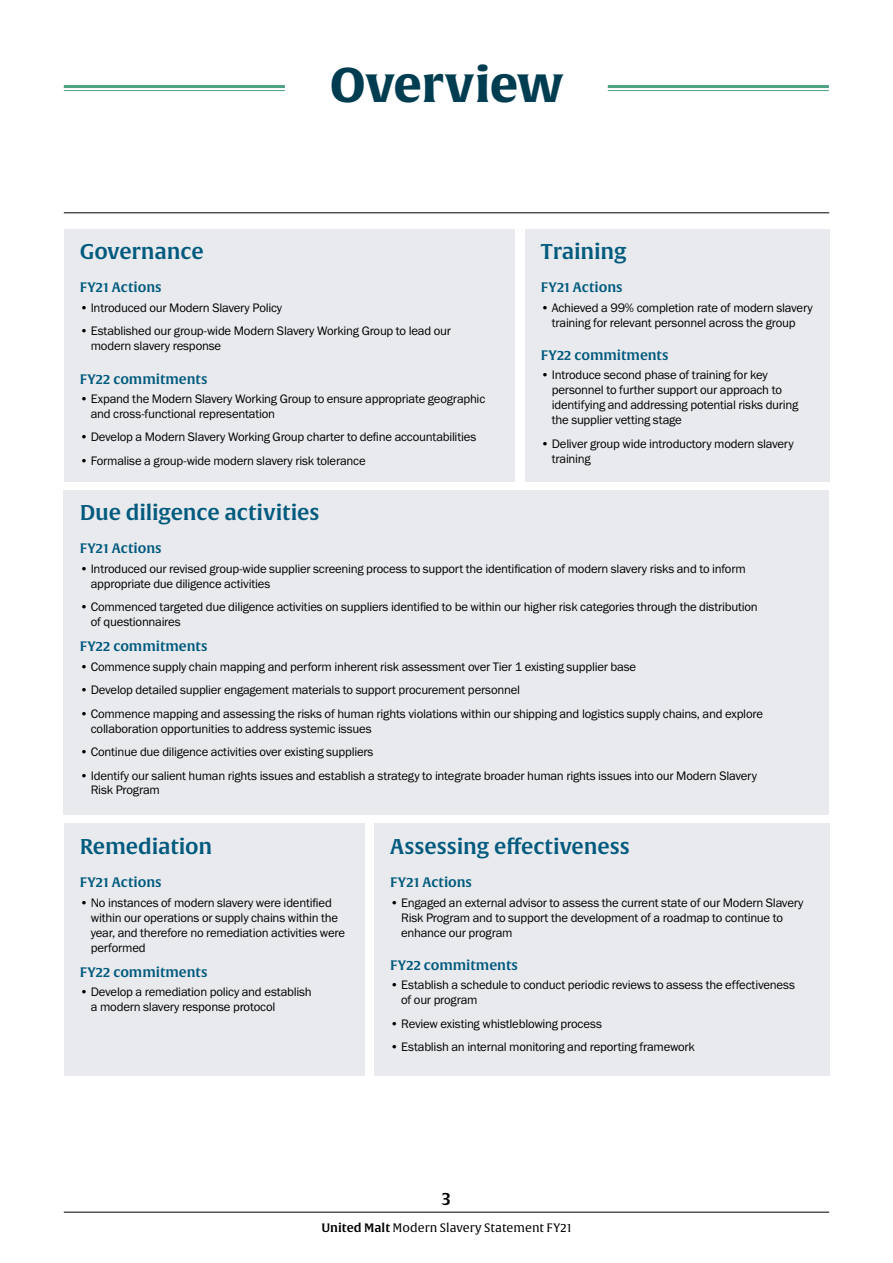
<style>
.page{position:relative;width:893px;height:1263px;background:#fff}
.page>*{position:absolute;margin:0;border:0;box-sizing:border-box;transform-origin:0 0}
.t1{font:700 48px "Alverata";letter-spacing:-.015em;color:#003d51}
.t2{font:21px "Alverata Sb";letter-spacing:-.01em;color:#005a7d}
.t3{font:16.5px "Alverata Sb";color:#000}
.t4{font:13.5px "Alverata Sb";color:#005a7d}
.t5{font:12.75px/15px "Franklin Gothic URW Boo";letter-spacing:-.015em;color:#000}
.t6{font:12px "Alverata";color:#000}
.s1{font-family:"Alverata Sb"}
</style>
<div class="page">
<hr style="left:64px;top:1212px;width:765px;height:1px;background:#000">
<hr style="left:608px;top:85px;width:221px;height:3px;background:#4ca281">
<hr style="left:608px;top:90px;width:221px;height:1px;background:#4ca281">
<hr style="left:64px;top:85px;width:221px;height:3px;background:#4ca281">
<hr style="left:64px;top:90px;width:221px;height:1px;background:#4ca281">
<div style="left:64px;top:229px;width:450px;height:252px;background:#e9eaee"></div>
<div style="left:374px;top:824px;width:455px;height:252px;background:#e9eaee"></div>
<div style="left:64px;top:490px;width:765px;height:324px;background:#e9eaee"></div>
<div style="left:525px;top:229px;width:304px;height:252px;background:#e9eaee"></div>
<div style="left:64px;top:824px;width:300px;height:252px;background:#e9eaee"></div>
<hr style="left:64px;top:213px;width:765px;height:1px;background:#000">
<h1 class="t1" style="left:330px;top:54px;width:235px">Overview</h1>
<h2 class="t2" style="left:80px;top:238px;width:125px">Governance</h2>
<p class="t4" style="left:80px;top:279px;width:83px">FY21 Actions</p>
<p class="t5" style="left:80px;top:300px;width:204px">• Introduced our Modern Slavery Policy</p>
<p class="t5" style="left:91px;top:323px;width:362px;text-indent:-11px">• Established our group-wide Modern Slavery Working Group to lead our modern slavery response</p>
<p class="t4" style="left:80px;top:371px;width:129px">FY22 commitments</p>
<p class="t5" style="left:91px;top:391px;width:396px;text-indent:-11px">• Expand the Modern Slavery Working Group to ensure appropriate geographic and cross-functional representation</p>
<p class="t5" style="left:80px;top:429px;width:398px">• Develop a Modern Slavery Working Group charter to define accountabilities</p>
<p class="t5" style="left:80px;top:453px;width:287px">• Formalise a group-wide modern slavery risk tolerance</p>
<h2 class="t2" style="left:541px;top:238px;width:87px">Training</h2>
<p class="t4" style="left:541px;top:279px;width:83px">FY21 Actions</p>
<p class="t5" style="left:541px;top:300px;width:273px;text-align:center">• Achieved a 99% completion rate of modern slavery training for relevant personnel across the group</p>
<p class="t4" style="left:541px;top:347px;width:129px">FY22 commitments</p>
<p class="t5" style="left:552px;top:367px;width:248px;text-indent:-11px">• Introduce second phase of training for key personnel to further support our approach to identifying and addressing potential risks during the supplier vetting stage</p>
<p class="t5" style="left:552px;top:436px;width:243px;text-indent:-11px">• Deliver group wide introductory modern slavery training</p>
<h2 class="t2" style="left:80px;top:499px;width:241px">Due diligence activities</h2>
<p class="t4" style="left:80px;top:540px;width:83px">FY21 Actions</p>
<p class="t5" style="left:91px;top:561px;width:656px;text-indent:-11px">• Introduced our revised group-wide supplier screening process to support the identification of modern slavery risks and to inform appropriate due diligence activities</p>
<p class="t5" style="left:91px;top:599px;width:669px;text-indent:-11px">• Commenced targeted due diligence activities on suppliers identified to be within our higher risk categories through the distribution of questionnaires</p>
<p class="t4" style="left:80px;top:638px;width:129px">FY22 commitments</p>
<p class="t5" style="left:80px;top:658px;width:558px">• Commence supply chain mapping and perform inherent risk assessment over Tier 1 existing supplier base</p>
<p class="t5" style="left:80px;top:682px;width:442px">• Develop detailed supplier engagement materials to support procurement personnel</p>
<p class="t5" style="left:91px;top:705px;width:674px;text-indent:-11px">• Commence mapping and assessing the risks of human rights violations within our shipping and logistics supply chains, and explore collaboration opportunities to address systemic issues</p>
<p class="t5" style="left:80px;top:744px;width:295px">• Continue due diligence activities over existing suppliers</p>
<p class="t5" style="left:91px;top:767px;width:668px;text-indent:-11px">• Identify our salient human rights issues and establish a strategy to integrate broader human rights issues into our Modern Slavery<br>Risk Program</p>
<h2 class="t2" style="left:80px;top:833px;width:134px">Remediation</h2>
<p class="t4" style="left:80px;top:874px;width:83px">FY21 Actions</p>
<p class="t5" style="left:91px;top:894px;width:256px;text-indent:-11px">• No instances of modern slavery were identified within our operations or supply chains within the year, and therefore no remediation activities were performed</p>
<p class="t4" style="left:80px;top:963px;width:129px">FY22 commitments</p>
<p class="t5" style="left:91px;top:984px;width:222px;text-indent:-11px">• Develop a remediation policy and establish a modern slavery response protocol</p>
<h2 class="t2" style="left:390px;top:833px;width:241px">Assessing effectiveness</h2>
<p class="t4" style="left:390px;top:874px;width:83px">FY21 Actions</p>
<p class="t5" style="left:401px;top:894px;width:404px;text-indent:-11px">• Engaged an external advisor to assess the current state of our Modern Slavery<br>Risk Program and to support the development of a roadmap to continue to enhance our program</p>
<p class="t4" style="left:390px;top:957px;width:129px">FY22 commitments</p>
<p class="t5" style="left:401px;top:977px;width:395px;text-indent:-11px">• Establish a schedule to conduct periodic reviews to assess the effectiveness of our program</p>
<p class="t5" style="left:390px;top:1016px;width:213px">• Review existing whistleblowing process</p>
<p class="t5" style="left:390px;top:1039px;width:306px">• Establish an internal monitoring and reporting framework</p>
<p class="t3" style="left:442px;top:1187px;width:11px">3</p>
<p class="t6" style="left:321px;top:1221px;width:252px"><span class="s1">United Malt</span> Modern Slavery Statement FY21</p>
</div>
